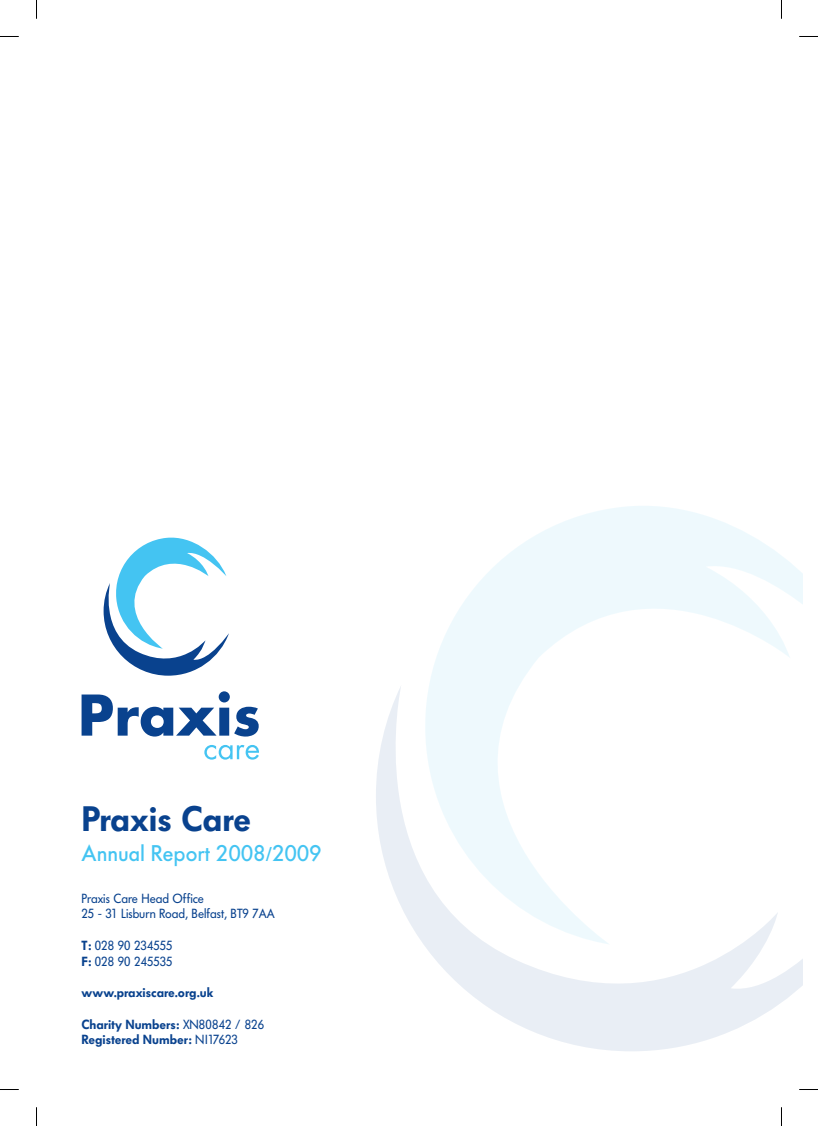
<style>
.page{position:relative;width:818px;height:1126px;background:#fff}
.page>*{position:absolute;margin:0;border:0;box-sizing:border-box;transform-origin:0 0}
.t1{font:600 35px "Futura BQ";color:#09428e}
.t2{font:500 22.5px "Futura BQ";color:#44c4f2}
.t3{font:13.12px/15.8px "Futura BQ";color:#09428e}
.t4{font:600 13.12px/15.8px "Futura BQ";color:#09428e}
.s1{font-weight:600}
.s2{font-weight:400}
</style>
<div class="page">
<svg style="left:430px;top:506px;width:372px;height:178px;fill:#eef9fd"></svg>
<svg style="left:376px;top:684px;width:426px;height:367px"></svg>
<svg style="left:103px;top:537px;width:126px;height:138px"></svg>
<svg style="left:81px;top:691px;width:177px;height:45px"></svg>
<svg style="left:204px;top:745px;width:55px;height:14px"></svg>
<svg style="left:0;top:36px;width:19px;height:1px"></svg>
<svg style="left:799px;top:36px;width:18px;height:1px"></svg>
<svg style="left:0;top:1089px;width:19px;height:1px"></svg>
<svg style="left:799px;top:1089px;width:18px;height:1px"></svg>
<svg style="left:36px;top:0;width:1px;height:19px"></svg>
<svg style="left:36px;top:1107px;width:1px;height:18px"></svg>
<h1 class="t1" style="left:81px;top:797px;width:171px">Praxis Care</h1>
<h2 class="t2" style="left:81px;top:839px;width:242px">Annual Report 2008/2009</h2>
<p class="t3" style="left:81px;top:890px;width:194px">Praxis Care Head Office<br>25 - 31 Lisburn Road, Belfast, BT9 7AA</p>
<p class="t3" style="left:81px;top:937px;width:92px"><span class="s1">T:</span> 028 90 234555<br><span class="s1">F:</span> 028 90 245535</p>
<p class="t4" style="left:81px;top:984px;width:133px">www.praxiscare.org.uk</p>
<p class="t4" style="left:81px;top:1016px;width:184px">Charity Numbers: <span class="s2">XN80842 / 826<br></span>Registered Number: <span class="s2">NI17623</span></p>
</div>
